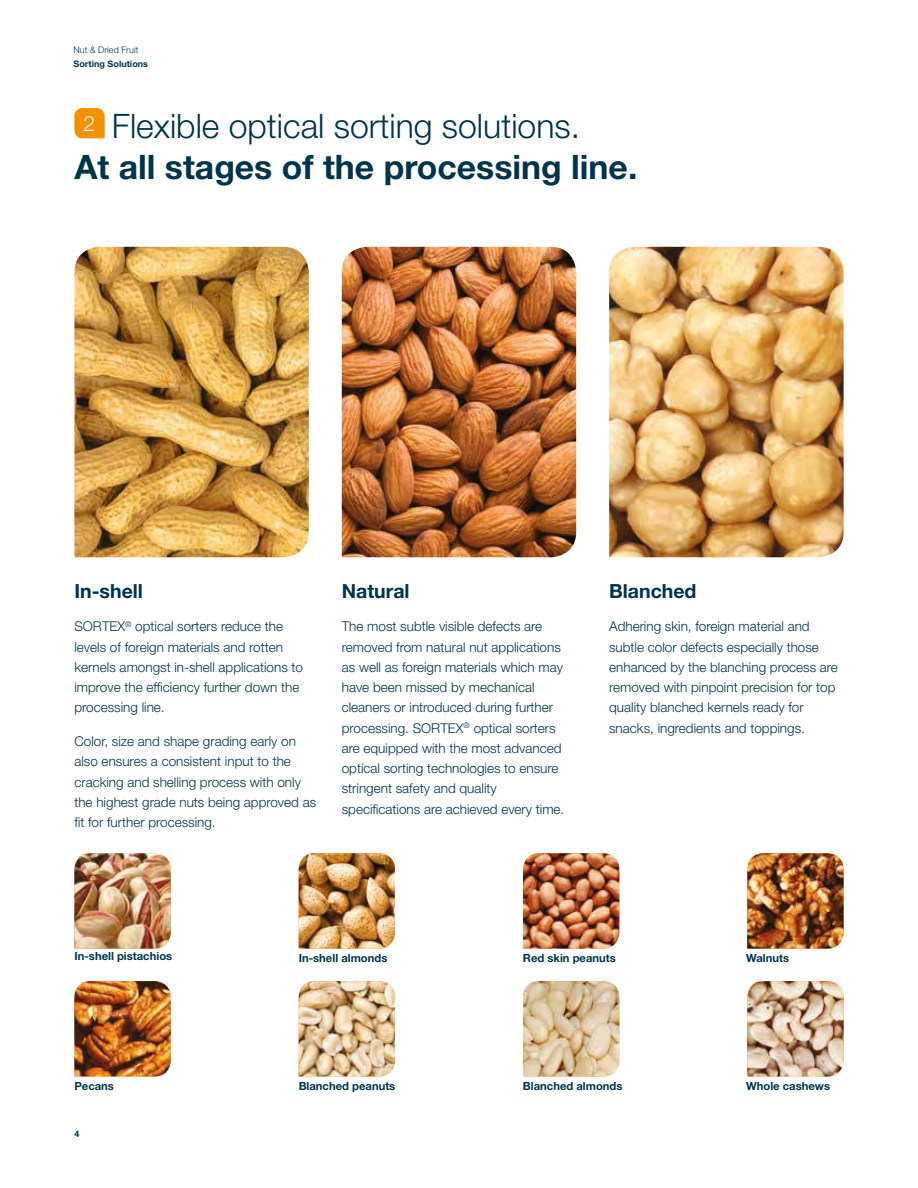
<style>
.page{position:relative;width:918px;height:1188px;background:#fff}
.page>*{position:absolute;margin:0;border:0;box-sizing:border-box;transform-origin:0 0}
.t1{font:300 33.75px "Helvetica Neue LT";color:#00344a}
.t2{font:700 33.75px "Helvetica Neue LT";color:#00344a}
.t3{font:300 21px "Helvetica Neue LT";color:#fff}
.t4{font:700 19.5px "Helvetica Neue LT";color:#00344a}
.t5{font:300 13.5px/20.2px "Helvetica Neue LT";color:#00344a}
.t6{font:700 11.25px "Helvetica Neue LT Pro";color:#00344a}
.t7{font:700 9px "Helvetica Neue LT";letter-spacing:.005em;color:#00344a}
.t8{font:300 9px "Helvetica Neue LT";letter-spacing:.005em;color:#00344a}
</style>
<div class="page">
<svg style="left:74px;top:108px;width:31px;height:30px"></svg>
<img style="left:523px;top:853px;width:96px;height:96px">
<img style="left:747px;top:853px;width:97px;height:96px">
<img style="left:747px;top:981px;width:97px;height:95px">
<img style="left:523px;top:981px;width:96px;height:95px">
<img style="left:74px;top:853px;width:97px;height:96px">
<img style="left:299px;top:853px;width:96px;height:96px">
<img style="left:74px;top:981px;width:97px;height:95px">
<img style="left:299px;top:981px;width:96px;height:95px">
<img style="left:74px;top:247px;width:235px;height:310px">
<img style="left:342px;top:247px;width:234px;height:310px">
<img style="left:609px;top:247px;width:235px;height:310px">
<p class="t8" style="left:74px;top:45px;width:66px">Nut &amp; Dried Fruit</p>
<p class="t7" style="left:74px;top:58px;width:76px">Sorting Solutions</p>
<h1 class="t1" style="left:112px;top:106px;width:470px">Flexible optical sorting solutions.</h1>
<h1 class="t2" style="left:74px;top:146px;width:564px">At all stages of the processing line.</h1>
<h2 class="t3" style="left:84px;top:111px;width:13px">2</h2>
<h3 class="t4" style="left:74px;top:579px;width:70px">In-shell</h3>
<h3 class="t4" style="left:342px;top:579px;width:69px">Natural</h3>
<h3 class="t4" style="left:609px;top:579px;width:89px">Blanched</h3>
<p class="t5" style="left:74px;top:616px;width:230px">SORTEX<sup>®</sup> optical sorters reduce the levels of foreign materials and rotten kernels amongst in-shell applications to improve the efficiency further down the processing line.</p>
<p class="t5" style="left:74px;top:731px;width:243px">Color, size and shape grading early on also ensures a consistent input to the cracking and shelling process with only the highest grade nuts being approved as fit for further processing.</p>
<p class="t5" style="left:342px;top:616px;width:224px">The most subtle visible defects are removed from natural nut applications as well as foreign materials which may have been missed by mechanical cleaners or introduced during further processing. SORTEX<sup>®</sup> optical sorters are equipped with the most advanced optical sorting technologies to ensure stringent safety and quality specifications are achieved every time.</p>
<p class="t5" style="left:609px;top:616px;width:230px">Adhering skin, foreign material and subtle color defects especially those enhanced by the blanching process are removed with pinpoint precision for top quality blanched kernels ready for snacks, ingredients and toppings.</p>
<p class="t6" style="left:74px;top:949px;width:99px">In-shell pistachios</p>
<p class="t6" style="left:299px;top:951px;width:90px">In-shell almonds</p>
<p class="t6" style="left:74px;top:1079px;width:41px">Pecans</p>
<p class="t6" style="left:299px;top:1079px;width:98px">Blanched peanuts</p>
<p class="t7" style="left:74px;top:1128px;width:7px">4</p>
<p class="t6" style="left:523px;top:951px;width:94px">Red skin peanuts</p>
<p class="t6" style="left:523px;top:1079px;width:101px">Blanched almonds</p>
<p class="t6" style="left:746px;top:951px;width:44px">Walnuts</p>
<p class="t6" style="left:746px;top:1079px;width:85px">Whole cashews</p>
</div>
